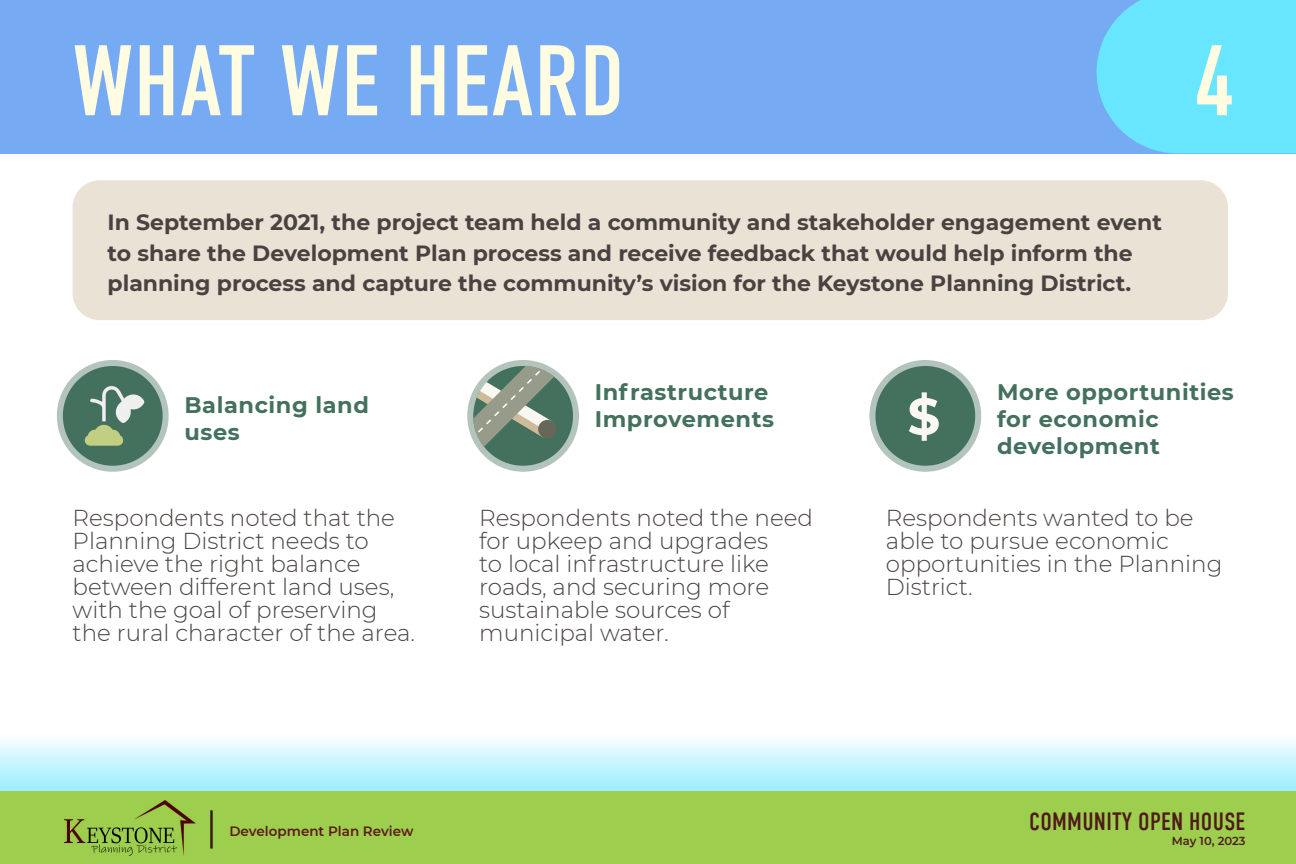
<style>
.page{position:relative;width:1296px;height:864px;background:#fff}
.page>*{position:absolute;margin:0;border:0;box-sizing:border-box;transform-origin:0 0}
.t1{font:100px "DIN Condensed";letter-spacing:.01em;color:#fffce1}
.t2{font:700 51.5px "Montserrat";color:#fbf8f3}
.t3{font:25px "DIN Condensed";letter-spacing:.01em;color:#4e1b1c}
.t4{font:300 23px/23px "Montserrat";color:#484341}
.t5{font:700 22.5px/27px "Montserrat";letter-spacing:.025em;color:#43715d}
.t6{font:700 22px/30.5px "Montserrat";color:#484341}
.t7{font:600 13.5px "Montserrat";color:#5e1819}
.t8{font:600 11.55px "Montserrat";color:#4e1b1c}
</style>
<div class="page">
<div style="left:0;top:734px;width:1296px;height:57px;background:linear-gradient(to bottom,#fbfeff,#9aedff)"></div>
<div style="left:0;top:791px;width:1296px;height:73px;background:#9dce4d"></div>
<div style="left:0;top:0;width:1296px;height:153px;background:#76abf4"></div>
<svg style="left:1097px;top:0;width:199px;height:153px;background:#69e0fe"></svg>
<img style="left:64px;top:800px;width:132px;height:55px">
<hr style="left:210px;top:810px;width:3px;height:39px;background:#361b1e">
<div style="left:73px;top:180px;width:1155px;height:140px;background:#ebe2d6;border-radius:27px"></div>
<div style="left:60px;top:363px;width:106px;height:106px;background:#43715d;border-radius:50%"></div>
<div style="left:57px;top:360px;width:112px;height:112px;border:6px solid #b2c4bb;border-radius:50%"></div>
<svg style="left:470px;top:363px;width:106px;height:106px;background:#537d6b"></svg>
<div style="left:467px;top:360px;width:112px;height:112px;border:6px solid #b2c4bb;border-radius:50%"></div>
<div style="left:872px;top:363px;width:106px;height:106px;background:#43715d;border-radius:50%"></div>
<div style="left:869px;top:360px;width:112px;height:112px;border:6px solid #b2c4bb;border-radius:50%"></div>
<svg style="left:85px;top:386px;width:60px;height:60px"></svg>
<div style="left:538px;top:420px;width:19px;height:18px;background:#666758;border-radius:50%"></div>
<svg style="left:473px;top:366px;width:81px;height:81px;background:#889a89"></svg>
<h1 class="t1" style="left:73px;top:25px;width:553px">WHAT WE HEARD</h1>
<h1 class="t1" style="left:1194px;top:25px;width:43px">4</h1>
<p class="t6" style="left:108px;top:206px;width:1056px">In September 2021, the project team held a community and stakeholder engagement event to share the Development Plan process and receive feedback that would help inform the planning process and capture the community’s vision for the Keystone Planning District.</p>
<h3 class="t5" style="left:184px;top:391px;width:186px">Balancing land uses</h3>
<h3 class="t5" style="left:595px;top:377px;width:181px">Infrastructure<br>Improvements</h3>
<h3 class="t5" style="left:997px;top:377px;width:238px">More opportunities for economic development</h3>
<h3 class="t2" style="left:907px;top:379px;width:34px">$</h3>
<p class="t4" style="left:73px;top:506px;width:344px">Respondents noted that the<br>Planning District needs to achieve the right balance between different land uses, with the goal of preserving the rural character of the area.</p>
<p class="t4" style="left:479px;top:506px;width:335px">Respondents noted the need for upkeep and upgrades<br>to local infrastructure like roads, and securing more sustainable sources of municipal water.</p>
<p class="t4" style="left:886px;top:506px;width:338px">Respondents wanted to be able to pursue economic opportunities in the Planning<br>District.</p>
<p class="t7" style="left:229px;top:822px;width:186px">Development Plan Review</p>
<p class="t3" style="left:1029px;top:807px;width:218px">COMMUNITY OPEN HOUSE</p>
<p class="t8" style="left:1172px;top:833px;width:75px">May 10, 2023</p>
</div>
